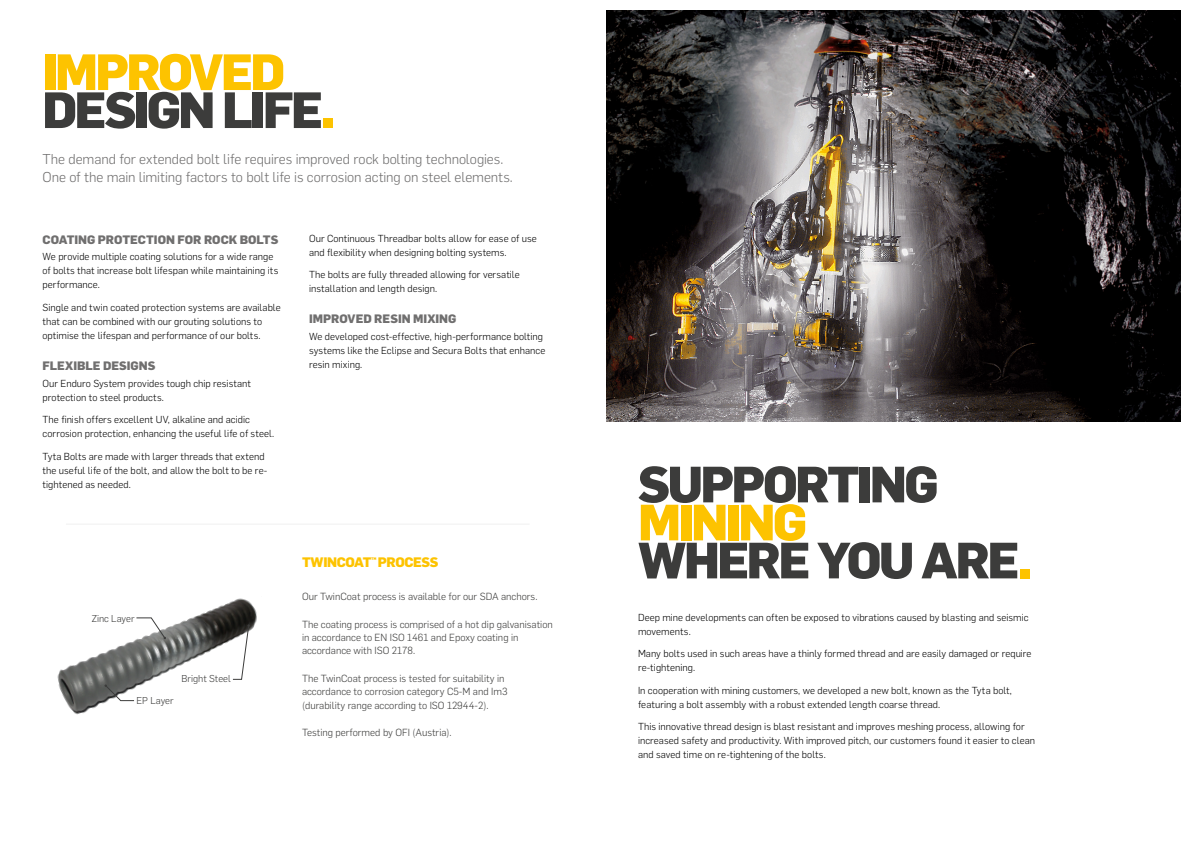
<style>
.page{position:relative;width:1191px;height:842px;background:#fff}
.page>*{position:absolute;margin:0;border:0;box-sizing:border-box;transform-origin:0 0}
.t1{font:800 50px/38px "Flama";letter-spacing:-.055em;color:#3c3c3b}
.t2{font:300 14px/18px "Flama";letter-spacing:-.005em;color:#706f6f}
.t3{font:800 13.5px "Flama";letter-spacing:-.035em;color:#fdc300}
.t4{font:800 12px "Flama";color:#706f6f}
.t5{font:300 10.1px/13.5px "Flama";color:#3c3c3b}
.t6{font:300 10px/14px "Flama";letter-spacing:.005em;color:#000}
.t7{font:300 9.8px "Flama";color:#3c3c3b}
.s1{color:#fdc300}
</style>
<div class="page">
<img style="left:57px;top:598px;width:200px;height:117px">
<svg style="left:136px;top:617px;width:30px;height:22px"></svg>
<svg style="left:104px;top:684px;width:31px;height:17px"></svg>
<svg style="left:232px;top:624px;width:18px;height:56px"></svg>
<img style="left:606px;top:11px;width:574px;height:410px">
<hr style="left:66px;top:524px;width:463px;height:1px;background:#3c3c3b">
<h1 class="t1" style="left:42px;top:50px;width:295px"><span class="s1">IMPROVED<br></span>DESIGN LIFE<span class="s1">.</span></h1>
<h2 class="t2" style="left:43px;top:149px;width:472px">The demand for extended bolt life requires improved rock bolting technologies.<br>One of the main limiting factors to bolt life is corrosion acting on steel elements.</h2>
<p class="t4" style="left:43px;top:231px;width:237px">COATING PROTECTION FOR ROCK BOLTS</p>
<p class="t6" style="left:43px;top:249px;width:237px">We provide multiple coating solutions for a wide range of bolts that increase bolt lifespan while maintaining its performance.</p>
<p class="t6" style="left:43px;top:300px;width:240px">Single and twin coated protection systems are available that can be combined with our grouting solutions to optimise the lifespan and performance of our bolts.</p>
<p class="t4" style="left:43px;top:357px;width:114px">FLEXIBLE DESIGNS</p>
<p class="t6" style="left:43px;top:375px;width:210px">Our Enduro System provides tough chip resistant protection to steel products.</p>
<p class="t6" style="left:43px;top:412px;width:233px">The finish offers excellent UV, alkaline and acidic corrosion protection, enhancing the useful life of steel.</p>
<p class="t6" style="left:43px;top:448px;width:226px">Tyta Bolts are made with larger threads that extend the useful life of the bolt, and allow the bolt to be re&shy;tightened as needed.</p>
<p class="t6" style="left:309px;top:231px;width:229px">Our Continuous Threadbar bolts allow for ease of use and flexibility when designing bolting systems.</p>
<p class="t6" style="left:309px;top:267px;width:212px">The bolts are fully threaded allowing for versatile installation and length design.</p>
<p class="t4" style="left:309px;top:310px;width:149px">IMPROVED RESIN MIXING</p>
<p class="t6" style="left:309px;top:329px;width:238px">We developed cost-effective, high-performance bolting systems like the Eclipse and Secura Bolts that enhance resin mixing.</p>
<p class="t7" style="left:92px;top:612px;width:44px">Zinc Layer</p>
<p class="t7" style="left:136px;top:694px;width:39px">EP Layer</p>
<p class="t7" style="left:181px;top:671px;width:51px">Bright Steel</p>
<h3 class="t3" style="left:302px;top:552px;width:138px">TWINCOAT<sup>™</sup> PROCESS</h3>
<p class="t5" style="left:302px;top:590px;width:237px">Our TwinCoat process is available for our SDA anchors.</p>
<p class="t5" style="left:302px;top:617px;width:252px">The coating process is comprised of a hot dip galvanisation in accordance to EN ISO 1461 and Epoxy coating in accordance with ISO 2178.</p>
<p class="t5" style="left:302px;top:671px;width:207px">The TwinCoat process is tested for suitability in accordance to corrosion category C5-M and Im3 (durability range according to ISO 12944-2).</p>
<p class="t5" style="left:302px;top:725px;width:151px">Testing performed by OFI (Austria).</p>
<h1 class="t1" style="left:638px;top:462px;width:301px">SUPPORTING</h1>
<h1 class="t1" style="left:638px;top:500px;width:395px"><span class="s1">MINING<br></span>WHERE YOU ARE<span class="s1">.</span></h1>
<p class="t6" style="left:638px;top:610px;width:392px">Deep mine developments can often be exposed to vibrations caused by blasting and seismic movements.</p>
<p class="t6" style="left:638px;top:646px;width:395px">Many bolts used in such areas have a thinly formed thread and are easily damaged or require re-tightening.</p>
<p class="t6" style="left:638px;top:683px;width:375px">In cooperation with mining customers, we developed a new bolt, known as the Tyta bolt, featuring a bolt assembly with a robust extended length coarse thread.</p>
<p class="t6" style="left:638px;top:719px;width:398px">This innovative thread design is blast resistant and improves meshing process, allowing for increased safety and productivity. With improved pitch, our customers found it easier to clean and saved time on re-tightening of the bolts.</p>
</div>
